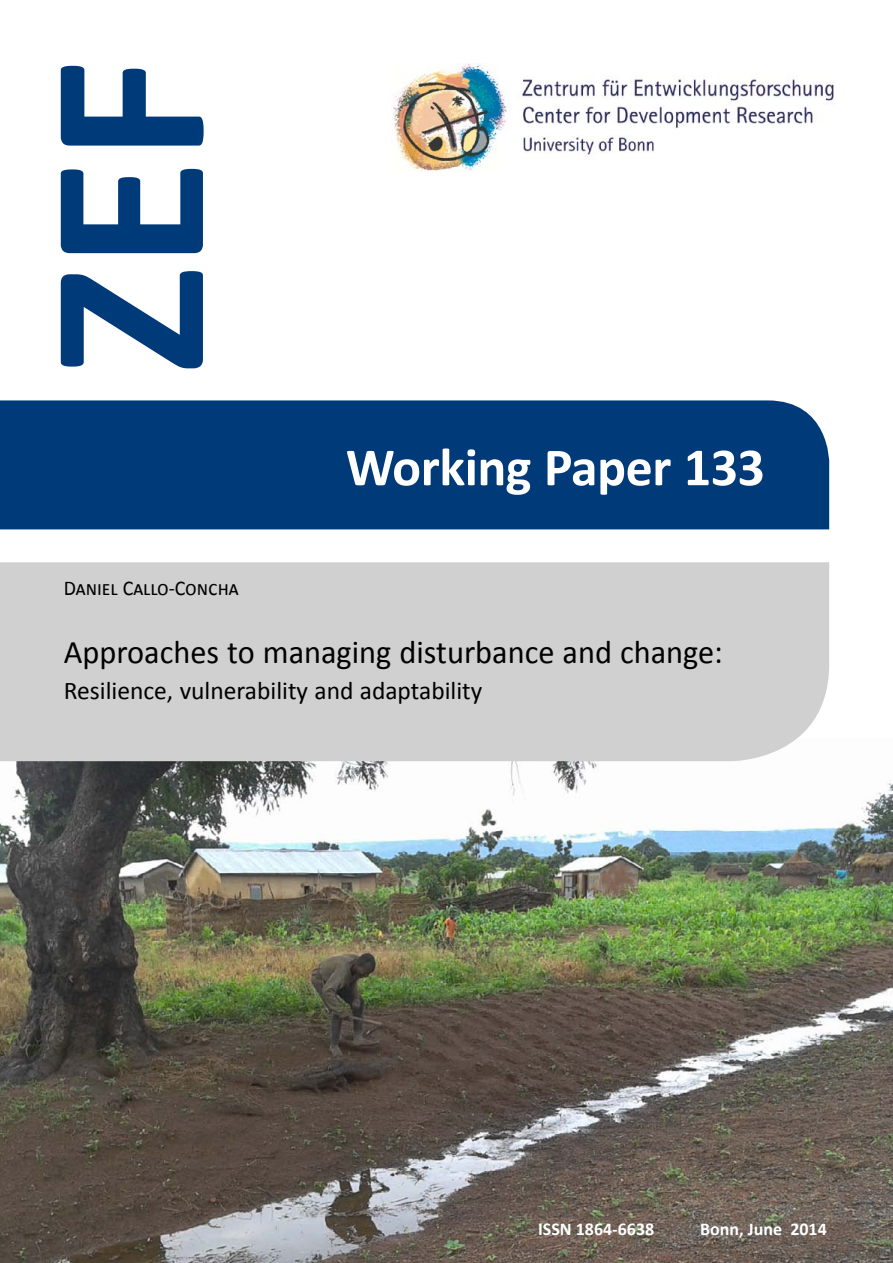
<style>
.page{position:relative;width:893px;height:1263px;background:#fff}
.page>*{position:absolute;margin:0;border:0;box-sizing:border-box;transform-origin:0 0}
.t1{font:700 225px "Calibri";color:#003a78}
.t2{font:700 54px "Calibri";letter-spacing:-.01em;color:#fff}
.t3{font:33px "Calibri";color:#000}
.t4{font:25.5px "Calibri";color:#000}
.t5{font:21px "Calibri";color:#000;scale:.95 1}
.t6{font:700 18px "Calibri";color:#fff}
</style>
<div class="page">
<img style="left:0;top:761px;width:893px;height:502px">
<div style="left:0;top:400px;width:829px;height:129px;background:#003a78"></div>
<img style="left:391px;top:64px;width:444px;height:109px">
<div style="left:0;top:562px;width:829px;height:199px;background:#d0d0d0"></div>
<h1 class="t1" style="left:-16px;top:374px;width:318px;rotate:-90deg">ZEF</h1>
<p class="t5" style="left:64px;top:574px;width:186px">Daniel Callo-Concha</p>
<h2 class="t2" style="left:346px;top:433px;width:420px">Working Paper 133</h2>
<p class="t3" style="left:64px;top:631px;width:661px">Approaches to managing disturbance and change:</p>
<p class="t4" style="left:64px;top:674px;width:420px">Resilience, vulnerability and adaptability</p>
<p class="t6" style="left:538px;top:1217px;width:118px">ISSN 1864-6638</p>
<p class="t6" style="left:700px;top:1217px;width:128px">Bonn, June 2014</p>
</div>
